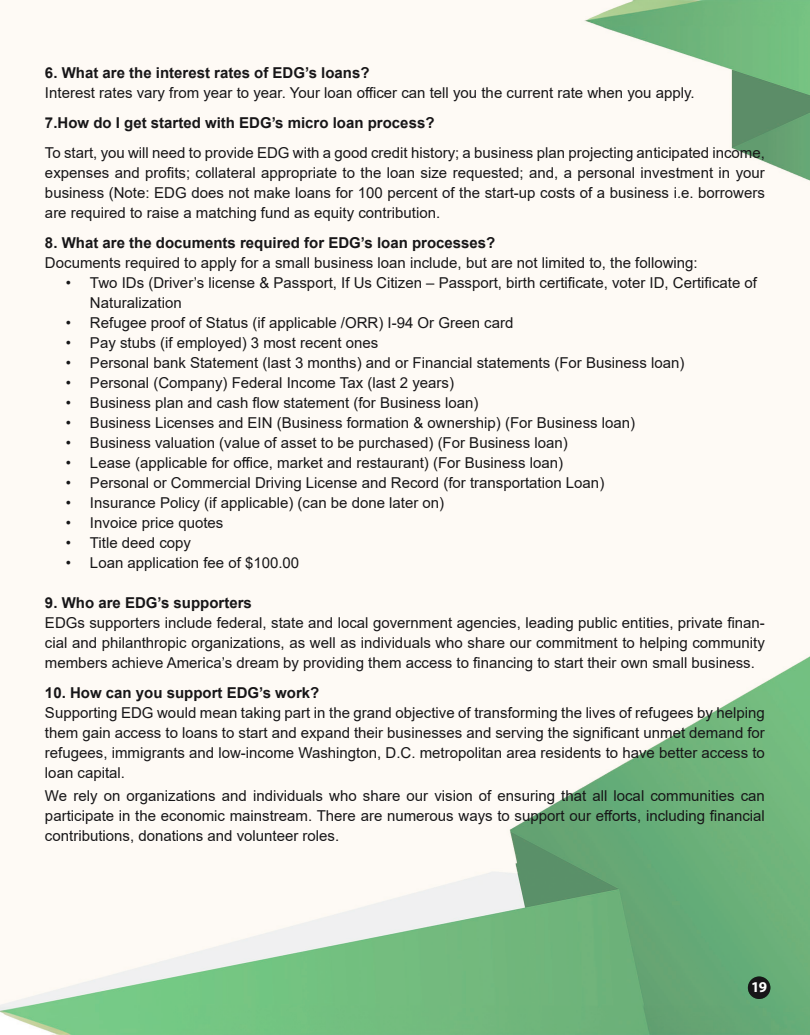
<style>
.page{position:relative;width:810px;height:1035px;background:#fff}
.page>*{position:absolute;margin:0;border:0;box-sizing:border-box;transform-origin:0 0}
.t1{font:15px/20px "Arial";color:#171618;text-align:justify}
.t2{font:700 15px "Arial";color:#171618}
.t3{font:700 15px "Myriad Pro";color:#fff}
</style>
<div class="page">
<img style="left:0;top:0;width:810px;height:1035px">
<div style="left:748px;top:977px;width:22px;height:22px;background:#171618;border-radius:50%"></div>
<p class="t2" style="left:45px;top:63px;width:326px">6. What are the interest rates of EDG’s loans?</p>
<p class="t1" style="left:45px;top:83px;width:651px">Interest rates vary from year to year. Your loan officer can tell you the current rate when you apply.</p>
<p class="t2" style="left:45px;top:113px;width:391px">7.How do I get started with EDG’s micro loan process?</p>
<p class="t1" style="left:45px;top:143px;width:721px">To start, you will need to provide EDG with a good credit history; a business plan projecting anticipated income, expenses and profits; collateral appropriate to the loan size requested; and, a personal investment in your business (Note: EDG does not make loans for 100 percent of the start-up costs of a business i.e. borrowers are required to raise a matching fund as equity contribution.</p>
<p class="t2" style="left:45px;top:233px;width:452px">8. What are the documents required for EDG’s loan processes?</p>
<p class="t1" style="left:45px;top:253px;width:654px">Documents required to apply for a small business loan include, but are not limited to, the following:</p>
<p class="t1" style="left:90px;top:273px;width:669px;text-indent:-24px">• Two IDs (Driver’s license &amp; Passport, If Us Citizen – Passport, birth certificate, voter ID, Certificate of<br>Naturalization</p>
<p class="t1" style="left:66px;top:313px;width:449px">• Refugee proof of Status (if applicable /ORR) I-94 Or Green card</p>
<p class="t1" style="left:66px;top:333px;width:314px">• Pay stubs (if employed) 3 most recent ones</p>
<p class="t1" style="left:66px;top:353px;width:620px">• Personal bank Statement (last 3 months) and or Financial statements (For Business loan)</p>
<p class="t1" style="left:66px;top:373px;width:390px">• Personal (Company) Federal Income Tax (last 2 years)</p>
<p class="t1" style="left:66px;top:393px;width:414px">• Business plan and cash flow statement (for Business loan)</p>
<p class="t1" style="left:66px;top:413px;width:571px">• Business Licenses and EIN (Business formation &amp; ownership) (For Business loan)</p>
<p class="t1" style="left:66px;top:433px;width:503px">• Business valuation (value of asset to be purchased) (For Business loan)</p>
<p class="t1" style="left:66px;top:453px;width:499px">• Lease (applicable for office, market and restaurant) (For Business loan)</p>
<p class="t1" style="left:66px;top:473px;width:540px">• Personal or Commercial Driving License and Record (for transportation Loan)</p>
<p class="t1" style="left:66px;top:493px;width:380px">• Insurance Policy (if applicable) (can be done later on)</p>
<p class="t1" style="left:66px;top:513px;width:159px">• Invoice price quotes</p>
<p class="t1" style="left:66px;top:533px;width:127px">• Title deed copy</p>
<p class="t1" style="left:66px;top:553px;width:235px">• Loan application fee of $100.00</p>
<p class="t2" style="left:45px;top:592px;width:208px">9. Who are EDG’s supporters</p>
<p class="t1" style="left:45px;top:613px;width:721px">EDGs supporters include federal, state and local government agencies, leading public entities, private finan&shy;cial and philanthropic organizations, as well as individuals who share our commitment to helping community members achieve America’s dream by providing them access to financing to start their own small business.</p>
<p class="t2" style="left:45px;top:682px;width:276px">10. How can you support EDG’s work?</p>
<p class="t1" style="left:45px;top:703px;width:721px">Supporting EDG would mean taking part in the grand objective of transforming the lives of refugees by helping them gain access to loans to start and expand their businesses and serving the significant unmet demand for refugees, immigrants and low-income Washington, D.C. metropolitan area residents to have better access to loan capital.</p>
<p class="t1" style="left:45px;top:785px;width:721px">We rely on organizations and individuals who share our vision of ensuring that all local communities can participate in the economic mainstream. There are numerous ways to support our efforts, including financial contributions, donations and volunteer roles.</p>
<p class="t3" style="left:751px;top:977px;width:17px">19</p>
</div>
